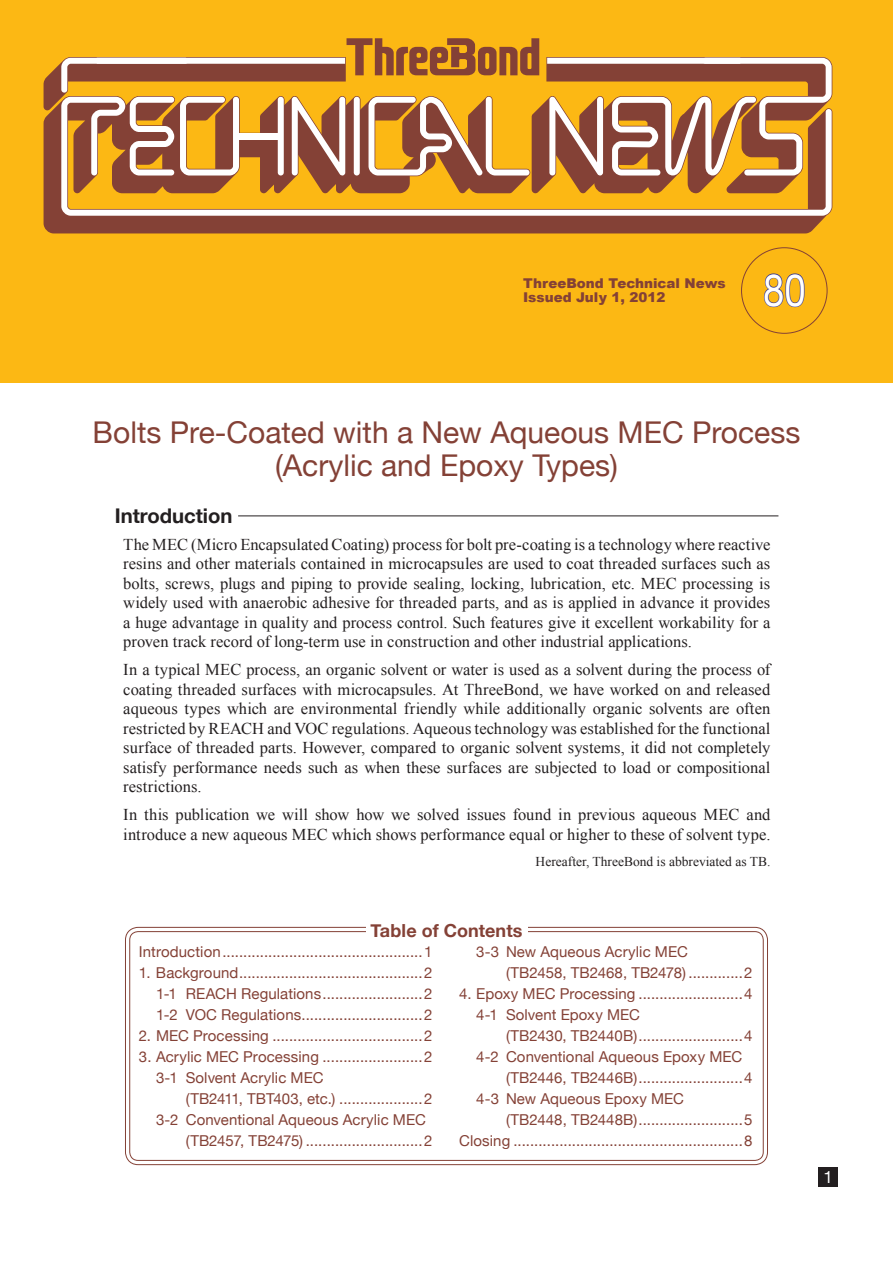
<style>
.page{position:relative;width:893px;height:1263px;background:#fff}
.page>*{position:absolute;margin:0;border:0;box-sizing:border-box;transform-origin:0 0}
.News_No{font:45px "Helvetica Neue";color:#fff;scale:.85 1}
.H1-Title{font:30px/33px "Helvetica Neue";color:#844136;text-align:center}
.Introduction{font:700 20.25px "Helvetica Neue";color:#231f20}
.Contents{font:700 18px "Helvetica Neue";letter-spacing:.005em;color:#844136}
.t1{font:16.95px "Helvetica Neue";color:#fff}
.Introduction_lead{font:16.5px/19.5px "Times New Roman";color:#231f20;text-align:justify}
.t2{font:15px/21px "Helvetica Neue";letter-spacing:.005em;color:#844136}
.t3{font:900 13.5px "Arial";color:#844136}
.ThreeBond-TB{font:13.5px "Times New Roman";color:#231f20}
</style>
<div class="page">
<div style="left:818px;top:1167px;width:20px;height:19px;background:#231f20"></div>
<div style="left:0;top:0;width:893px;height:383px;background:#fcb814"></div>
<div style="left:44px;top:194px;width:782px;height:39px;background:#844136"></div>
<svg style="left:61px;top:194px;width:771px;height:22px"></svg>
<svg style="left:44px;top:38px;width:788px;height:156px"></svg>
<div style="left:125px;top:927px;width:643px;height:238px;border:1px solid #844136;border-radius:13px"></div>
<div style="left:129px;top:931px;width:635px;height:230px;border:1px solid #844136;border-radius:9px"></div>
<svg style="left:764px;top:273px;width:41px;height:35px"></svg>
<div style="left:366px;top:921px;width:161px;height:18px;background:#fff"></div>
<hr style="left:238px;top:515px;width:540px;height:1px;background:#231f20">
<p class="t3" style="left:523px;top:273px;width:204px">ThreeBond Technical News</p>
<p class="t3" style="left:523px;top:287px;width:144px">Issued July 1, 2012</p>
<p class="News_No" style="left:763px;top:258px;width:52px">80</p>
<p class="H1-Title" style="left:93px;top:417px;width:709px">Bolts Pre-Coated with a New Aqueous MEC Process (Acrylic and Epoxy Types)</p>
<p class="Introduction" style="left:115px;top:500px;width:119px">Introduction</p>
<p class="Introduction_lead" style="left:123px;top:534px;width:649px">The MEC (Micro Encapsulated Coating) process for bolt pre-coating is a technology where reactive resins and other materials contained in microcapsules are used to coat threaded surfaces such as bolts, screws, plugs and piping to provide sealing, locking, lubrication, etc. MEC processing is widely used with anaerobic adhesive for threaded parts, and as is applied in advance it provides a huge advantage in quality and process control. Such features give it excellent workability for a proven track record of long-term use in construction and other industrial applications.</p>
<p class="Introduction_lead" style="left:123px;top:660px;width:649px">In a typical MEC process, an organic solvent or water is used as a solvent during the process of coating threaded surfaces with microcapsules. At ThreeBond, we have worked on and released aqueous types which are environmental friendly while additionally organic solvents are often restricted by REACH and VOC regulations. Aqueous technology was established for the functional surface of threaded parts. However, compared to organic solvent systems, it did not completely satisfy performance needs such as when these surfaces are subjected to load or compositional restrictions.</p>
<p class="Introduction_lead" style="left:123px;top:805px;width:649px">In this publication we will show how we solved issues found in previous aqueous MEC and introduce a new aqueous MEC which shows performance equal or higher to these of solvent type.</p>
<p class="ThreeBond-TB" style="left:536px;top:853px;width:236px">Hereafter, ThreeBond is abbreviated as TB.</p>
<p class="Contents" style="left:370px;top:916px;width:154px">Table of Contents</p>
<p class="t2" style="left:139px;top:942px;width:295px">Introduction................................................1</p>
<p class="t2" style="left:139px;top:963px;width:295px">1. Background............................................2</p>
<p class="t2" style="left:156px;top:984px;width:278px">1-1 REACH Regulations........................2</p>
<p class="t2" style="left:156px;top:1005px;width:278px">1-2 VOC Regulations.............................2</p>
<p class="t2" style="left:139px;top:1026px;width:295px">2. MEC Processing ....................................2</p>
<p class="t2" style="left:139px;top:1047px;width:295px">3. Acrylic MEC Processing ........................2</p>
<p class="t2" style="left:186px;top:1068px;width:248px;text-indent:-30px">3-1 Solvent Acrylic MEC<br>(TB2411, TBT403, etc.) ....................2</p>
<p class="t2" style="left:186px;top:1110px;width:248px;text-indent:-30px">3-2 Conventional Aqueous Acrylic MEC (TB2457, TB2475) ............................2</p>
<p class="t2" style="left:506px;top:942px;width:248px;text-indent:-30px">3-3 New Aqueous Acrylic MEC<br>(TB2458, TB2468, TB2478) .............2</p>
<p class="t2" style="left:459px;top:984px;width:295px">4. Epoxy MEC Processing .........................4</p>
<p class="t2" style="left:506px;top:1005px;width:248px;text-indent:-30px">4-1 Solvent Epoxy MEC<br>(TB2430, TB2440B).........................4</p>
<p class="t2" style="left:506px;top:1047px;width:248px;text-indent:-30px">4-2 Conventional Aqueous Epoxy MEC (TB2446, TB2446B).........................4</p>
<p class="t2" style="left:506px;top:1089px;width:248px;text-indent:-30px">4-3 New Aqueous Epoxy MEC<br>(TB2448, TB2448B).........................5</p>
<p class="t2" style="left:459px;top:1131px;width:295px">Closing .......................................................8</p>
<p class="t1" style="left:823px;top:1164px;width:11px">1</p>
</div>
